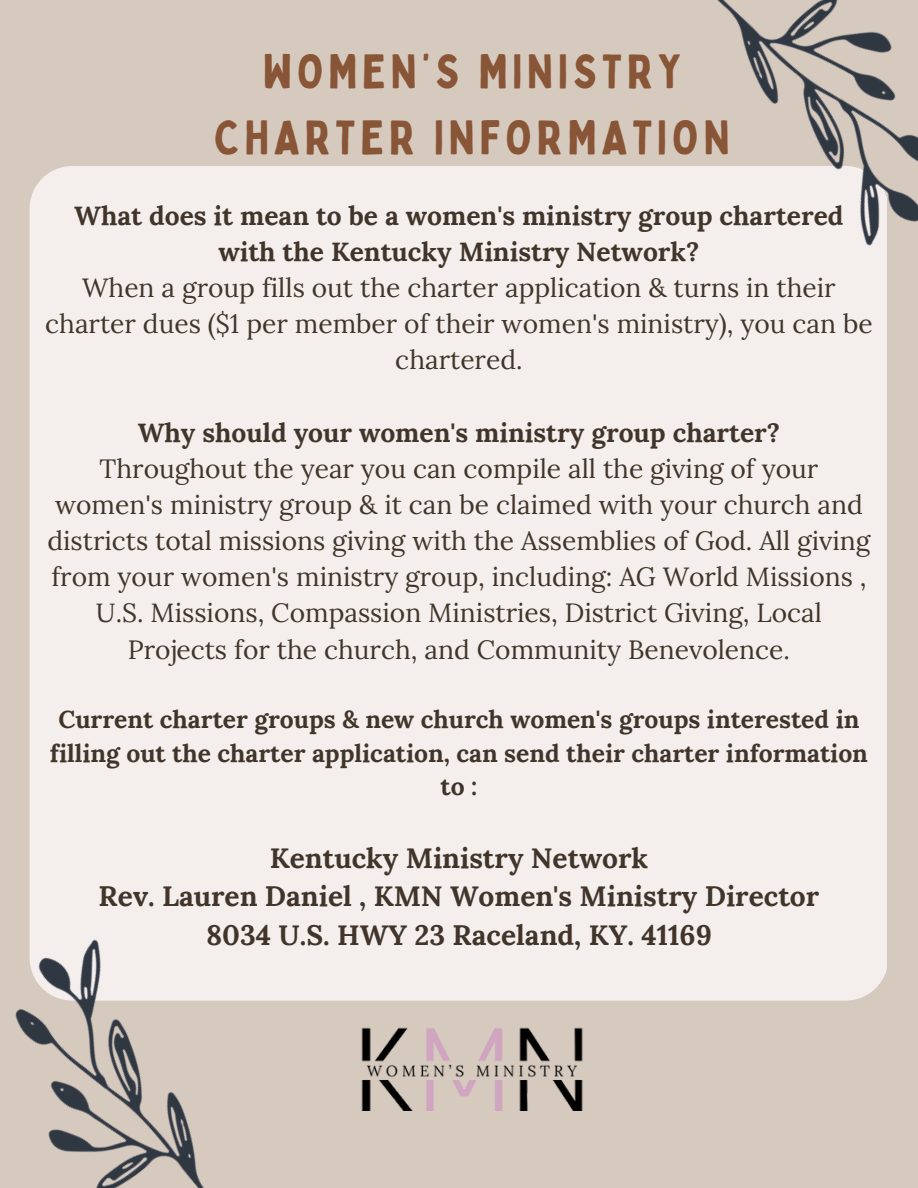
<style>
.page{position:relative;width:918px;height:1188px;background:#d6cabf}
.page>*{position:absolute;margin:0;border:0;box-sizing:border-box;transform-origin:0 0}
.t1{font:47.4px/66px "Bobby Jones";letter-spacing:.105em;color:#885537;text-align:center}
.t2{font:700 28.05px/38.7px "Lora";color:#41352b;text-align:center}
.t3{font:26.4px/36.2px "Lora";color:#41352b;text-align:center}
.t4{font:700 24.6px/33.6px "Lora";color:#41352b;text-align:center}
.s1{font-weight:700}
</style>
<div class="page">
<img style="left:361px;top:1027px;width:222px;height:83px">
<div style="left:30px;top:166px;width:857px;height:835px;background:#f4efec"></div>
<img style="left:15px;top:870px;width:329px;height:318px">
<img style="left:598px;top:0;width:320px;height:319px">
<p class="t1" style="left:214px;top:37px;width:517px">WOMEN’S MINISTRY<br>CHARTER INFORMATION</p>
<h1 class="t3" style="left:45px;top:197px;width:829px"><span class="s1">What does it mean to be a women's ministry group chartered with the Kentucky Ministry Network?<br></span>When a group fills out the charter application &amp; turns in their charter dues ($1 per member of their women's ministry), you can be chartered.</h1>
<h3 class="t3" style="left:47px;top:414px;width:824px"><span class="s1">Why should your women's ministry group charter?<br></span>Throughout the year you can compile all the giving of your women's ministry group &amp; it can be claimed with your church and districts total missions giving with the Assemblies of God. All giving from your women's ministry group, including: AG World Missions , U.S. Missions, Compassion Ministries, District Giving, Local Projects for the church, and Community Benevolence.</h3>
<h3 class="t4" style="left:50px;top:702px;width:819px">Current charter groups &amp; new church women's groups interested in filling out the charter application, can send their charter information to :</h3>
<p class="t2" style="left:99px;top:838px;width:722px">Kentucky Ministry Network<br>Rev. Lauren Daniel , KMN Women's Ministry Director<br>8034 U.S. HWY 23 Raceland, KY. 41169</p>
</div>
